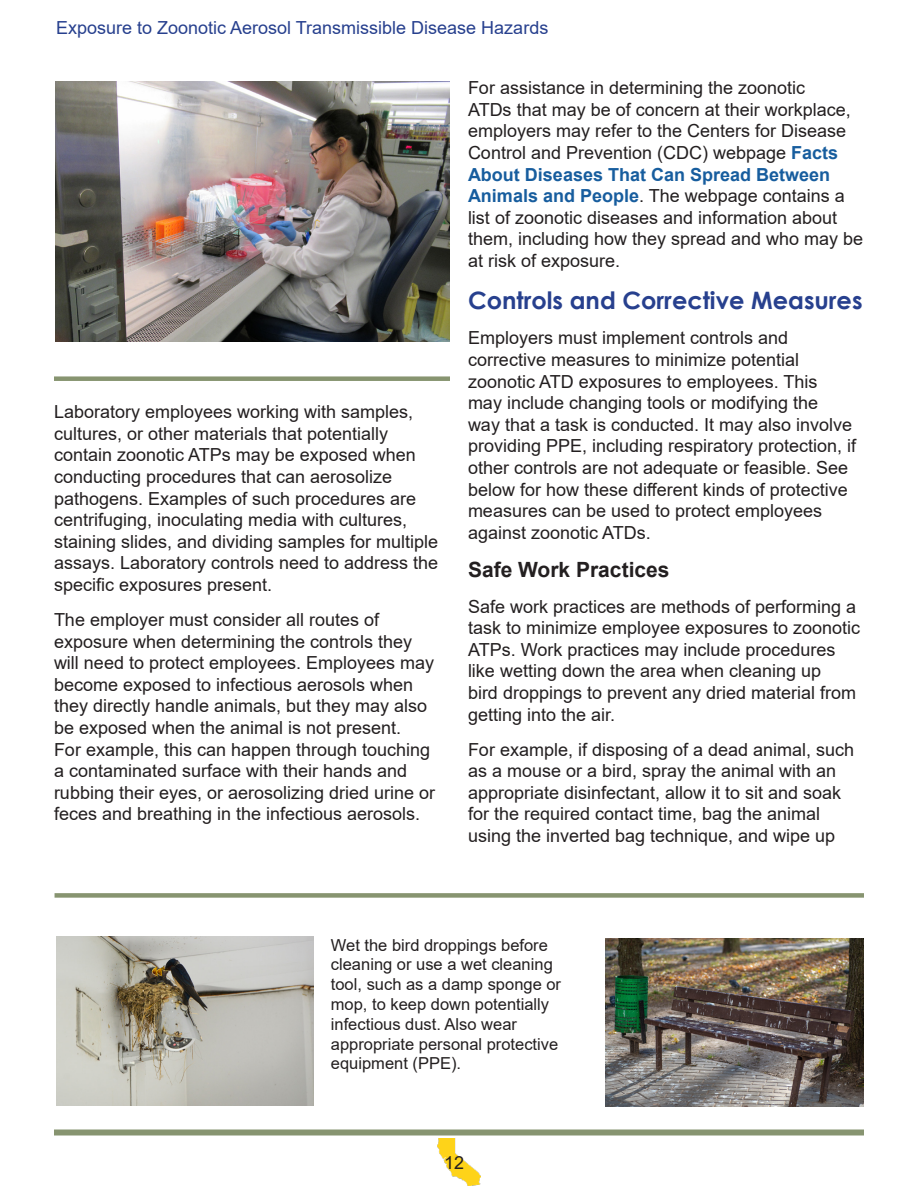
<style>
.page{position:relative;width:918px;height:1188px;background:#fff}
.page>*{position:absolute;margin:0;border:0;box-sizing:border-box;transform-origin:0 0}
.Heading_within_a_chapter__header_3{font:700 24px "Century Gothic";color:#27408e}
.Subheading_level_1__header_4{font:700 21px "Arial";color:#231f20}
.body_text{font:18px/21.6px "Arial";color:#231f20}
.t1{font:18px "Arial";color:#27408e}
.captions{font:16.5px/19.8px "Arial";color:#231f20}
.s1{font-weight:700;color:#175d9e}
</style>
<div class="page">
<img style="left:438px;top:1139px;width:42px;height:47px">
<div style="left:54px;top:1130px;width:810px;height:6px;background:#879470"></div>
<img style="left:55px;top:81px;width:395px;height:261px">
<div style="left:54px;top:376px;width:396px;height:5px;background:#879470"></div>
<img style="left:56px;top:937px;width:257px;height:168px">
<div style="left:55px;top:893px;width:809px;height:5px;background:#879470"></div>
<img style="left:606px;top:939px;width:258px;height:168px">
<p class="t1" style="left:56px;top:15px;width:494px">Exposure to Zoonotic Aerosol Transmissible Disease Hazards</p>
<p class="body_text" style="left:54px;top:401px;width:386px">Laboratory employees working with samples, cultures, or other materials that potentially contain zoonotic ATPs may be exposed when conducting procedures that can aerosolize pathogens. Examples of such procedures are centrifuging, inoculating media with cultures, staining slides, and dividing samples for multiple assays. Laboratory controls need to address the specific exposures present.</p>
<p class="body_text" style="left:54px;top:609px;width:383px">The employer must consider all routes of exposure when determining the controls they will need to protect employees. Employees may become exposed to infectious aerosols when they directly handle animals, but they may also be exposed when the animal is not present.<br>For example, this can happen through touching a contaminated surface with their hands and rubbing their eyes, or aerosolizing dried urine or feces and breathing in the infectious aerosols.</p>
<p class="body_text" style="left:468px;top:77px;width:397px">For assistance in determining the zoonotic<br>ATDs that may be of concern at their workplace, employers may refer to the Centers for Disease Control and Prevention (CDC) webpage <span class="s1">Facts About Diseases That Can Spread Between Animals and People</span>. The webpage contains a list of zoonotic diseases and information about them, including how they spread and who may be at risk of exposure.</p>
<h3 class="Heading_within_a_chapter__header_3" style="left:468px;top:282px;width:396px">Controls and Corrective Measures</h3>
<p class="body_text" style="left:468px;top:327px;width:390px">Employers must implement controls and corrective measures to minimize potential zoonotic ATD exposures to employees. This<br>may include changing tools or modifying the<br>way that a task is conducted. It may also involve providing PPE, including respiratory protection, if other controls are not adequate or feasible. See below for how these different kinds of protective measures can be used to protect employees against zoonotic ATDs.</p>
<h4 class="Subheading_level_1__header_4" style="left:468px;top:555px;width:203px">Safe Work Practices</h4>
<p class="body_text" style="left:468px;top:595px;width:394px">Safe work practices are methods of performing a task to minimize employee exposures to zoonotic ATPs. Work practices may include procedures like wetting down the area when cleaning up<br>bird droppings to prevent any dried material from getting into the air.</p>
<p class="body_text" style="left:468px;top:738px;width:388px">For example, if disposing of a dead animal, such as a mouse or a bird, spray the animal with an appropriate disinfectant, allow it to sit and soak for the required contact time, bag the animal using the inverted bag technique, and wipe up</p>
<p class="captions" style="left:331px;top:935px;width:232px">Wet the bird droppings before cleaning or use a wet cleaning tool, such as a damp sponge or mop, to keep down potentially infectious dust. Also wear appropriate personal protective equipment (PPE).</p>
<p class="body_text" style="left:444px;top:1152px;width:22px">12</p>
</div>
